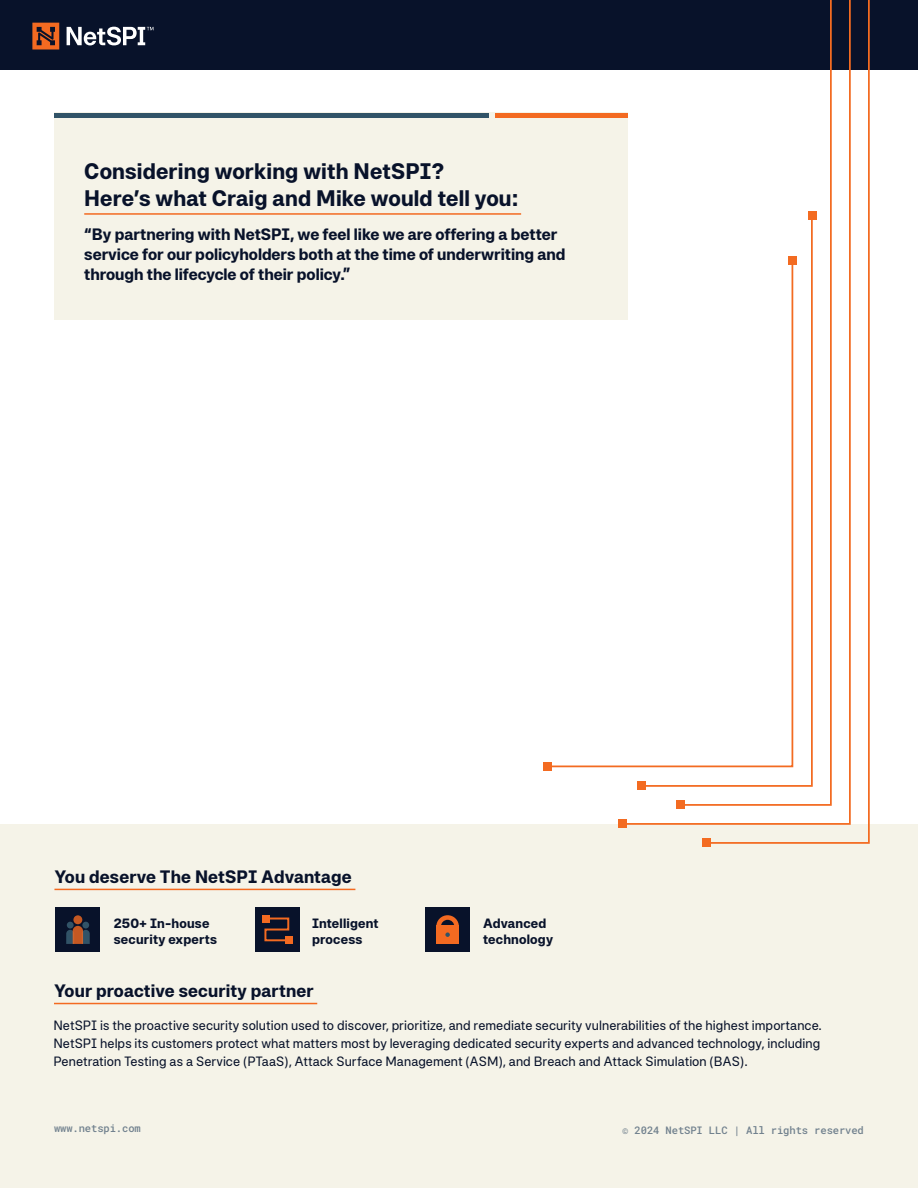
<style>
.page{position:relative;width:918px;height:1188px;background:#fff}
.page>*{position:absolute;margin:0;border:0;box-sizing:border-box;transform-origin:0 0}
.t1{font:700 22.5px/27px "Systemia";letter-spacing:.005em;color:#08122a}
.t2{font:700 18px "Systemia";letter-spacing:.005em;color:#08122a}
.t3{font:700 16.5px/19.8px "Systemia";letter-spacing:-.005em;color:#08122a}
.t4{font:13.5px/18px "Systemia";color:#08122a;text-align:justify}
.t5{font:700 13.5px/16.5px "Systemia";letter-spacing:.015em;color:#08122a}
.t6{font:10.5px "Roboto Mono";letter-spacing:-.01em;color:#71818e}
</style>
<div class="page">
<div style="left:54px;top:113px;width:573px;height:207px;background:#f5f3e8"></div>
<div style="left:54px;top:113px;width:434px;height:5px;background:#315367"></div>
<div style="left:495px;top:113px;width:132px;height:5px;background:#f36a21"></div>
<div style="left:0;top:0;width:918px;height:69px;background:#08122a"></div>
<svg style="left:67px;top:27px;width:86px;height:18px"></svg>
<svg style="left:32px;top:23px;width:27px;height:27px"></svg>
<hr style="left:84px;top:213px;width:437px;height:2px;background:#f36a21">
<div style="left:0;top:825px;width:918px;height:363px;background:#f5f3e8"></div>
<div style="left:56px;top:907px;width:44px;height:45px;background:#08122a"></div>
<div style="left:82px;top:922px;width:7px;height:7px;background:#315367;border-radius:50%"></div>
<div style="left:67px;top:922px;width:7px;height:7px;background:#315367;border-radius:50%"></div>
<svg style="left:73px;top:915px;width:9px;height:9px"></svg>
<svg style="left:66px;top:926px;width:24px;height:18px"></svg>
<hr style="left:54px;top:889px;width:301px;height:1px;background:#f36a21">
<hr style="left:54px;top:1003px;width:263px;height:1px;background:#f36a21">
<div style="left:255px;top:907px;width:45px;height:45px;background:#08122a"></div>
<div style="left:262px;top:915px;width:7px;height:8px;background:#f36a21"></div>
<div style="left:285px;top:937px;width:7px;height:7px;background:#f36a21"></div>
<svg style="left:264px;top:917px;width:26px;height:25px"></svg>
<div style="left:425px;top:907px;width:45px;height:45px;background:#08122a"></div>
<div style="left:436px;top:926px;width:23px;height:18px;background:#f36a21"></div>
<svg style="left:436px;top:915px;width:23px;height:22px"></svg>
<svg style="left:546px;top:0;width:325px;height:845px"></svg>
<div style="left:703px;top:839px;width:8px;height:8px;background:#f36b21"></div>
<div style="left:618px;top:820px;width:9px;height:8px;background:#f36b21"></div>
<div style="left:637px;top:781px;width:9px;height:9px;background:#f36b21"></div>
<div style="left:543px;top:762px;width:9px;height:9px;background:#f36b21"></div>
<div style="left:808px;top:211px;width:8px;height:9px;background:#f36b21"></div>
<div style="left:788px;top:256px;width:9px;height:9px;background:#f36b21"></div>
<div style="left:676px;top:800px;width:9px;height:9px;background:#f36b21"></div>
<h1 class="t1" style="left:84px;top:157px;width:435px">Considering working with NetSPI?<br>Here’s what Craig and Mike would tell you:</h1>
<p class="t3" style="left:84px;top:224px;width:483px">“By partnering with NetSPI, we feel like we are offering a better service for our policyholders both at the time of underwriting and through the lifecycle of their policy.”</p>
<h2 class="t2" style="left:54px;top:865px;width:299px">You deserve The NetSPI Advantage</h2>
<p class="t5" style="left:114px;top:914px;width:105px">250+ In-house security experts</p>
<p class="t5" style="left:312px;top:914px;width:68px">Intelligent process</p>
<h2 class="t2" style="left:54px;top:979px;width:261px">Your proactive security partner</h2>
<p class="t5" style="left:483px;top:914px;width:71px">Advanced technology</p>
<p class="t4" style="left:53px;top:1016px;width:770px">NetSPI is the proactive security solution used to discover, prioritize, and remediate security vulnerabilities of the highest importance.<br>NetSPI helps its customers protect what matters most by leveraging dedicated security experts and advanced technology, including Penetration Testing as a Service (PTaaS), Attack Surface Management (ASM), and Breach and Attack Simulation (BAS).</p>
<p class="t6" style="left:54px;top:1121px;width:88px">www.netspi.com</p>
<p class="t6" style="left:622px;top:1123px;width:243px">© 2024 NetSPI LLC | All rights reserved</p>
</div>
